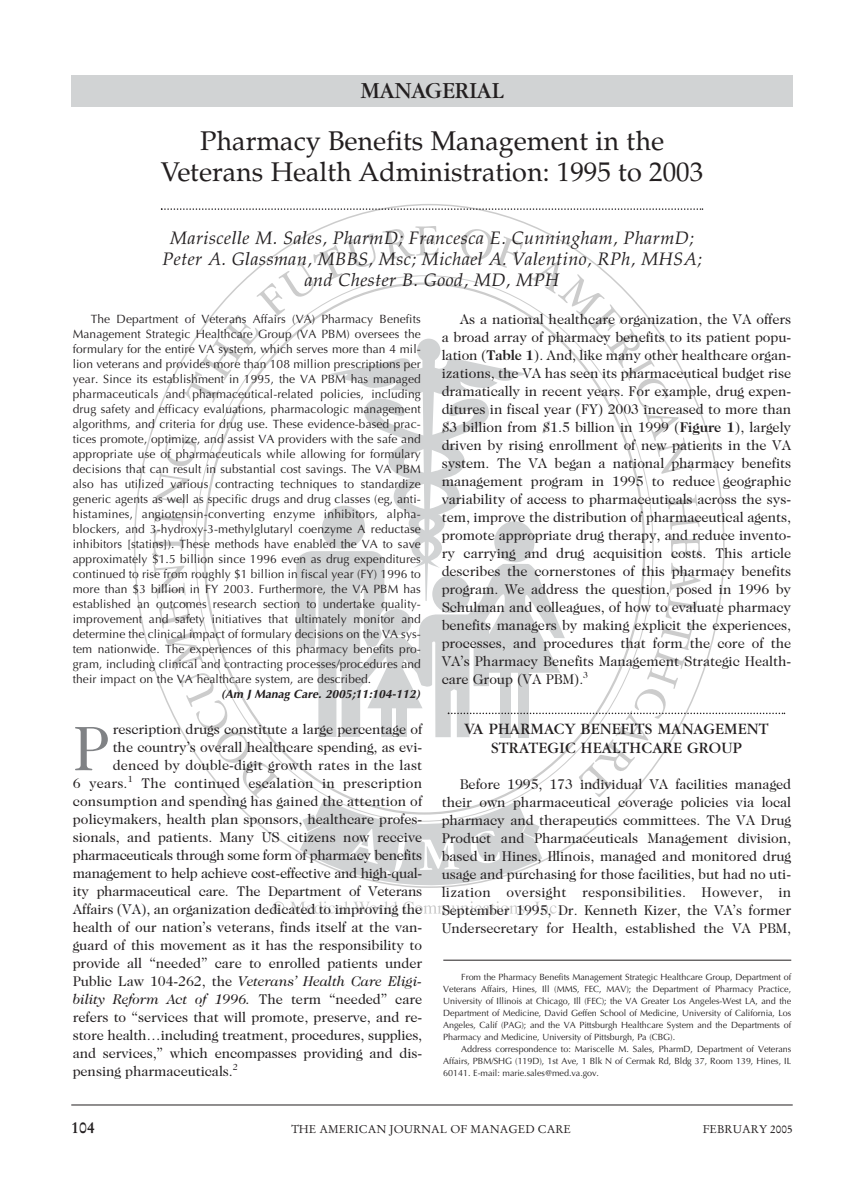
<style>
.page{position:relative;width:864px;height:1188px;background:#fff}
.page>*{position:absolute;margin:0;border:0;box-sizing:border-box;transform-origin:0 0}
.t1{font:63.45px "Caslon Two Twenty Four";color:#808285}
.t2{font:27px/31.5px "Palatino";color:#231f20;text-align:center}
.t3{font:24px "Garamond";color:#231f20}
.t4{font:italic 18px/21px "Palatino";letter-spacing:.025em;color:#231f20;text-align:center}
.t5{font:16.5px/19.8px "Garamond";letter-spacing:.015em;color:#231f20;text-align:center}
.t6{font:700 15.75px "Stempel Garamond";color:#231f20}
.t7{font:14.25px/18px "Caslon Two Twenty Four";letter-spacing:-.005em;color:#231f20;text-align:justify}
.t8{font:italic 14.25px "Caslon Two Twenty Four";letter-spacing:-.005em;color:#231f20}
.t9{font:12px/15px "Optima";letter-spacing:.005em;color:#231f20;text-align:justify}
.t10{font:italic 700 12px "Optima";color:#231f20}
.t11{font:11.25px "Stempel Garamond";color:#231f20}
.t12{font:9px/12px "Optima";letter-spacing:-.005em;color:#231f20;text-align:justify}
.s1{font-weight:700}
.s2{font-style:normal}
</style>
<div class="page">
<hr style="left:71px;top:1105px;width:722px;height:1px;background:#231f20">
<svg style="left:152px;top:226px;width:633px;height:690px"></svg>
<div style="left:71px;top:76px;width:722px;height:31px;background:#d1d3d4"></div>
<svg style="left:161px;top:208px;width:542px;height:2px"></svg>
<hr style="left:443px;top:960px;width:348px;height:1px;background:#231f20">
<h3 class="t3" style="left:360px;top:82px;width:145px">MANAGERIAL</h3>
<h2 class="t2" style="left:161px;top:128px;width:544px">Pharmacy Benefits Management in the<br>Veterans Health Administration: 1995 to 2003</h2>
<p class="t4" style="left:162px;top:230px;width:541px">Mariscelle M. Sales, PharmD; Francesca E. Cunningham, PharmD;<br>Peter A. Glassman, MBBS, Msc; Michael A. Valentino, RPh, MHSA; and Chester B. Good, MD, MPH</p>
<p class="t9" style="left:73px;top:312px;width:350px;text-indent:18px">The Department of Veterans Affairs (VA) Pharmacy Benefits Management Strategic Healthcare Group (VA PBM) oversees the formulary for the entire VA system, which serves more than 4 mil&shy;lion veterans and provides more than 108 million prescriptions per year. Since its establishment in 1995, the VA PBM has managed pharmaceuticals and pharmaceutical-related policies, including drug safety and efficacy evaluations, pharmacologic management algorithms, and criteria for drug use. These evidence-based prac&shy;tices promote, optimize, and assist VA providers with the safe and appropriate use of pharmaceuticals while allowing for formulary decisions that can result in substantial cost savings. The VA PBM also has utilized various contracting techniques to standardize generic agents as well as specific drugs and drug classes (eg, anti&shy;histamines, angiotensin-converting enzyme inhibitors, alpha&shy;blockers, and 3-hydroxy-3-methylglutaryl coenzyme A reductase inhibitors [statins]). These methods have enabled the VA to save approximately $1.5 billion since 1996 even as drug expenditures continued to rise from roughly $1 billion in fiscal year (FY) 1996 to more than $3 billion in FY 2003. Furthermore, the VA PBM has established an outcomes research section to undertake quality&shy;improvement and safety initiatives that ultimately monitor and determine the clinical impact of formulary decisions on the VA sys&shy;tem nationwide. The experiences of this pharmacy benefits pro&shy;gram, including clinical and contracting processes/procedures and their impact on the VA healthcare system, are described.</p>
<p class="t10" style="left:221px;top:688px;width:200px">(Am J Manag Care. 2005;11:104-112)</p>
<p class="t7" style="left:442px;top:311px;width:351px;text-indent:18px">As a national healthcare organization, the VA offers a broad array of pharmacy benefits to its patient popu&shy;lation (<span class="s1">Table 1</span>). And, like many other healthcare organ&shy;izations, the VA has seen its pharmaceutical budget rise dramatically in recent years. For example, drug expen&shy;ditures in fiscal year (FY) 2003 increased to more than $3 billion from $1.5 billion in 1999 (<span class="s1">Figure 1</span>), largely driven by rising enrollment of new patients in the VA system. The VA began a national pharmacy benefits management program in 1995 to reduce geographic variability of access to pharmaceuticals across the sys&shy;tem, improve the distribution of pharmaceutical agents, promote appropriate drug therapy, and reduce invento&shy;ry carrying and drug acquisition costs. This article describes the cornerstones of this pharmacy benefits program. We address the question, posed in 1996 by Schulman and colleagues, of how to evaluate pharmacy benefits managers by making explicit the experiences, processes, and procedures that form the core of the VA’s Pharmacy Benefits Management Strategic Health&shy;care Group (VA PBM).<sup>3</sup></p>
<p class="t5" style="left:464px;top:720px;width:306px">VA PHARMACY BENEFITS MANAGEMENT<br>STRATEGIC HEALTHCARE GROUP</p>
<p class="t7" style="left:442px;top:777px;width:351px;text-indent:18px">Before 1995, 173 individual VA facilities managed their own pharmaceutical coverage policies via local pharmacy and therapeutics committees. The VA Drug Product and Pharmaceuticals Management division, based in Hines, Illinois, managed and monitored drug usage and purchasing for those facilities, but had no uti&shy;lization oversight responsibilities. However, in September 1995, Dr. Kenneth Kizer, the VA’s former Undersecretary for Health, established the VA PBM,</p>
<h1 class="t1" style="left:73px;top:724px;width:38px">P</h1>
<p class="t7" style="left:113px;top:721px;width:311px">rescription drugs constitute a large percentage of</p>
<p class="t7" style="left:113px;top:739px;width:311px">the country’s overall healthcare spending, as evi-</p>
<p class="t7" style="left:113px;top:757px;width:311px">denced by double-digit growth rates in the last</p>
<p class="t7" style="left:73px;top:775px;width:351px">6 years.<sup>1</sup> The continued escalation in prescription</p>
<p class="t7" style="left:73px;top:793px;width:351px">consumption and spending has gained the attention of</p>
<p class="t7" style="left:73px;top:811px;width:351px">policymakers, health plan sponsors, healthcare profes-</p>
<p class="t7" style="left:73px;top:829px;width:351px">sionals, and patients. Many US citizens now receive</p>
<p class="t7" style="left:73px;top:847px;width:351px">pharmaceuticals through some form of pharmacy benefits</p>
<p class="t7" style="left:73px;top:865px;width:351px">management to help achieve cost-effective and high-qual-</p>
<p class="t7" style="left:73px;top:883px;width:351px">ity pharmaceutical care. The Department of Veterans</p>
<p class="t7" style="left:73px;top:901px;width:351px">Affairs (VA), an organization dedicated to improving the</p>
<p class="t7" style="left:73px;top:919px;width:351px">health of our nation’s veterans, finds itself at the van-</p>
<p class="t7" style="left:73px;top:937px;width:351px">guard of this movement as it has the responsibility to</p>
<p class="t7" style="left:73px;top:955px;width:351px">provide all “needed” care to enrolled patients under</p>
<p class="t8" style="left:73px;top:976px;width:351px"><span class="s2">Public Law 104-262, the</span> Veterans’ Health Care Eligi-</p>
<p class="t8" style="left:73px;top:994px;width:351px">bility Reform Act of 1996. <span class="s2">The term “needed” care</span></p>
<p class="t7" style="left:73px;top:1009px;width:351px">refers to “services that will promote, preserve, and re-</p>
<p class="t7" style="left:73px;top:1027px;width:351px">store health…including treatment, procedures, supplies,</p>
<p class="t7" style="left:73px;top:1045px;width:351px">and services,” which encompasses providing and dis-</p>
<p class="t7" style="left:73px;top:1063px;width:166px">pensing pharmaceuticals.<sup>2</sup></p>
<p class="t12" style="left:443px;top:972px;width:349px;text-indent:18px">From the Pharmacy Benefits Management Strategic Healthcare Group, Department of Veterans Affairs, Hines, Ill (MMS, FEC, MAV); the Department of Pharmacy Practice, University of Illinois at Chicago, Ill (FEC); the VA Greater Los Angeles-West LA, and the Department of Medicine, David Geffen School of Medicine, University of California, Los Angeles, Calif (PAG); and the VA Pittsburgh Healthcare System and the Departments of Pharmacy and Medicine, University of Pittsburgh, Pa (CBG).</p>
<p class="t12" style="left:443px;top:1044px;width:349px;text-indent:18px">Address correspondence to: Mariscelle M. Sales, PharmD, Department of Veterans Affairs, PBM/SHG (119D), 1st Ave, 1 Blk N of Cermak Rd, Bldg 37, Room 139, Hines, IL 60141. E-mail: marie.sales@med.va.gov.</p>
<p class="t6" style="left:71px;top:1121px;width:25px">104</p>
<p class="t11" style="left:291px;top:1125px;width:281px">THE AMERICAN JOURNAL OF MANAGED CARE</p>
<p class="t11" style="left:703px;top:1125px;width:91px">FEBRUARY 2005</p>
</div>
